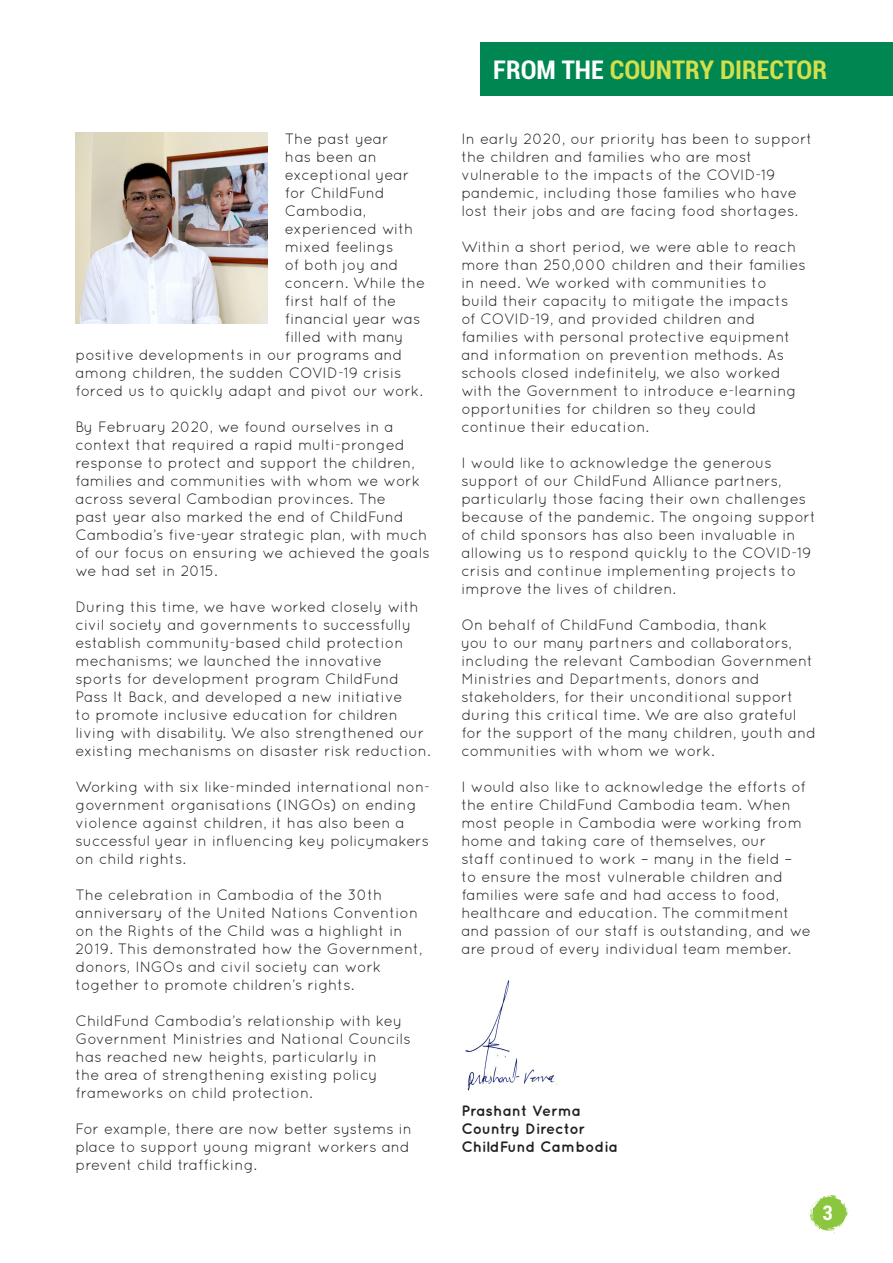
<style>
.page{position:relative;width:893px;height:1263px;background:#fff}
.page>*{position:absolute;margin:0;border:0;box-sizing:border-box;transform-origin:0 0}
.page_tags_2017{font:700 condensed 27px "Roboto";color:#d4df4c}
.t1{font:700 condensed 21px "Roboto";color:#fff}
.body_copy_2017{font:15px/18px "Quicksand";color:#231f20}
.body_copy_2017-2{font:700 15px "Quicksand";color:#231f20}
.s1{color:#fff}
</style>
<div class="page">
<svg style="left:808px;top:1195px;width:42px;height:38px"></svg>
<img style="left:465px;top:980px;width:92px;height:110px">
<div style="left:480px;top:43px;width:413px;height:53px;background:#008751"></div>
<img style="left:75px;top:133px;width:193px;height:191px">
<p class="body_copy_2017" style="left:285px;top:130px;width:105px">The past year</p>
<p class="body_copy_2017" style="left:285px;top:148px;width:94px">has been an</p>
<p class="body_copy_2017" style="left:285px;top:166px;width:126px">exceptional year</p>
<p class="body_copy_2017" style="left:285px;top:184px;width:101px">for ChildFund</p>
<p class="body_copy_2017" style="left:285px;top:202px;width:83px">Cambodia,</p>
<p class="body_copy_2017" style="left:285px;top:220px;width:130px">experienced with</p>
<p class="body_copy_2017" style="left:285px;top:238px;width:110px">mixed feelings</p>
<p class="body_copy_2017" style="left:285px;top:256px;width:115px">of both joy and</p>
<p class="body_copy_2017" style="left:285px;top:274px;width:142px">concern. While the</p>
<p class="body_copy_2017" style="left:285px;top:292px;width:113px">first half of the</p>
<p class="body_copy_2017" style="left:285px;top:310px;width:137px">financial year was</p>
<p class="body_copy_2017" style="left:285px;top:328px;width:120px">filled with many</p>
<p class="body_copy_2017" style="left:75px;top:346px;width:328px">positive developments in our programs and</p>
<p class="body_copy_2017" style="left:75px;top:364px;width:328px">among children, the sudden COVID-19 crisis</p>
<p class="body_copy_2017" style="left:75px;top:382px;width:349px">forced us to quickly adapt and pivot our work.</p>
<p class="body_copy_2017" style="left:75px;top:418px;width:356px">By February 2020, we found ourselves in a context that required a rapid multi-pronged response to protect and support the children, families and communities with whom we work across several Cambodian provinces. The<br>past year also marked the end of ChildFund Cambodia’s five-year strategic plan, with much of our focus on ensuring we achieved the goals we had set in 2015.</p>
<p class="body_copy_2017" style="left:75px;top:598px;width:356px">During this time, we have worked closely with civil society and governments to successfully establish community-based child protection mechanisms; we launched the innovative sports for development program ChildFund Pass It Back, and developed a new initiative<br>to promote inclusive education for children living with disability. We also strengthened our existing mechanisms on disaster risk reduction.</p>
<p class="body_copy_2017" style="left:75px;top:778px;width:356px">Working with six like-minded international non&shy;government organisations (INGOs) on ending violence against children, it has also been a successful year in influencing key policymakers on child rights.</p>
<p class="body_copy_2017" style="left:75px;top:886px;width:349px">The celebration in Cambodia of the 30th anniversary of the United Nations Convention on the Rights of the Child was a highlight in 2019. This demonstrated how the Government, donors, INGOs and civil society can work together to promote children’s rights.</p>
<p class="body_copy_2017" style="left:75px;top:1012px;width:337px">ChildFund Cambodia’s relationship with key Government Ministries and National Councils has reached new heights, particularly in<br>the area of strengthening existing policy frameworks on child protection.</p>
<p class="body_copy_2017" style="left:75px;top:1120px;width:338px">For example, there are now better systems in place to support young migrant workers and prevent child trafficking.</p>
<p class="page_tags_2017" style="left:493px;top:52px;width:335px"><span class="s1">FROM THE</span> COUNTRY DIRECTOR</p>
<p class="body_copy_2017" style="left:461px;top:130px;width:353px">In early 2020, our priority has been to support the children and families who are most vulnerable to the impacts of the COVID-19 pandemic, including those families who have lost their jobs and are facing food shortages.</p>
<p class="body_copy_2017" style="left:461px;top:238px;width:346px">Within a short period, we were able to reach more than 250,000 children and their families in need. We worked with communities to build their capacity to mitigate the impacts of COVID-19, and provided children and families with personal protective equipment and information on prevention methods. As schools closed indefinitely, we also worked with the Government to introduce e-learning opportunities for children so they could continue their education.</p>
<p class="body_copy_2017" style="left:461px;top:454px;width:356px">I would like to acknowledge the generous support of our ChildFund Alliance partners, particularly those facing their own challenges because of the pandemic. The ongoing support of child sponsors has also been invaluable in allowing us to respond quickly to the COVID-19 crisis and continue implementing projects to improve the lives of children.</p>
<p class="body_copy_2017" style="left:461px;top:616px;width:356px">On behalf of ChildFund Cambodia, thank<br>you to our many partners and collaborators, including the relevant Cambodian Government Ministries and Departments, donors and stakeholders, for their unconditional support during this critical time. We are also grateful for the support of the many children, youth and communities with whom we work.</p>
<p class="body_copy_2017" style="left:461px;top:778px;width:351px">I would also like to acknowledge the efforts of the entire ChildFund Cambodia team. When most people in Cambodia were working from home and taking care of themselves, our<br>staff continued to work – many in the field – to ensure the most vulnerable children and families were safe and had access to food, healthcare and education. The commitment and passion of our staff is outstanding, and we are proud of every individual team member.</p>
<p class="body_copy_2017-2" style="left:461px;top:1102px;width:121px">Prashant Verma</p>
<p class="body_copy_2017-2" style="left:461px;top:1120px;width:125px">Country Director</p>
<p class="body_copy_2017-2" style="left:461px;top:1138px;width:158px">ChildFund Cambodia</p>
<h2 class="t1" style="left:822px;top:1199px;width:12px">3</h2>
</div>
